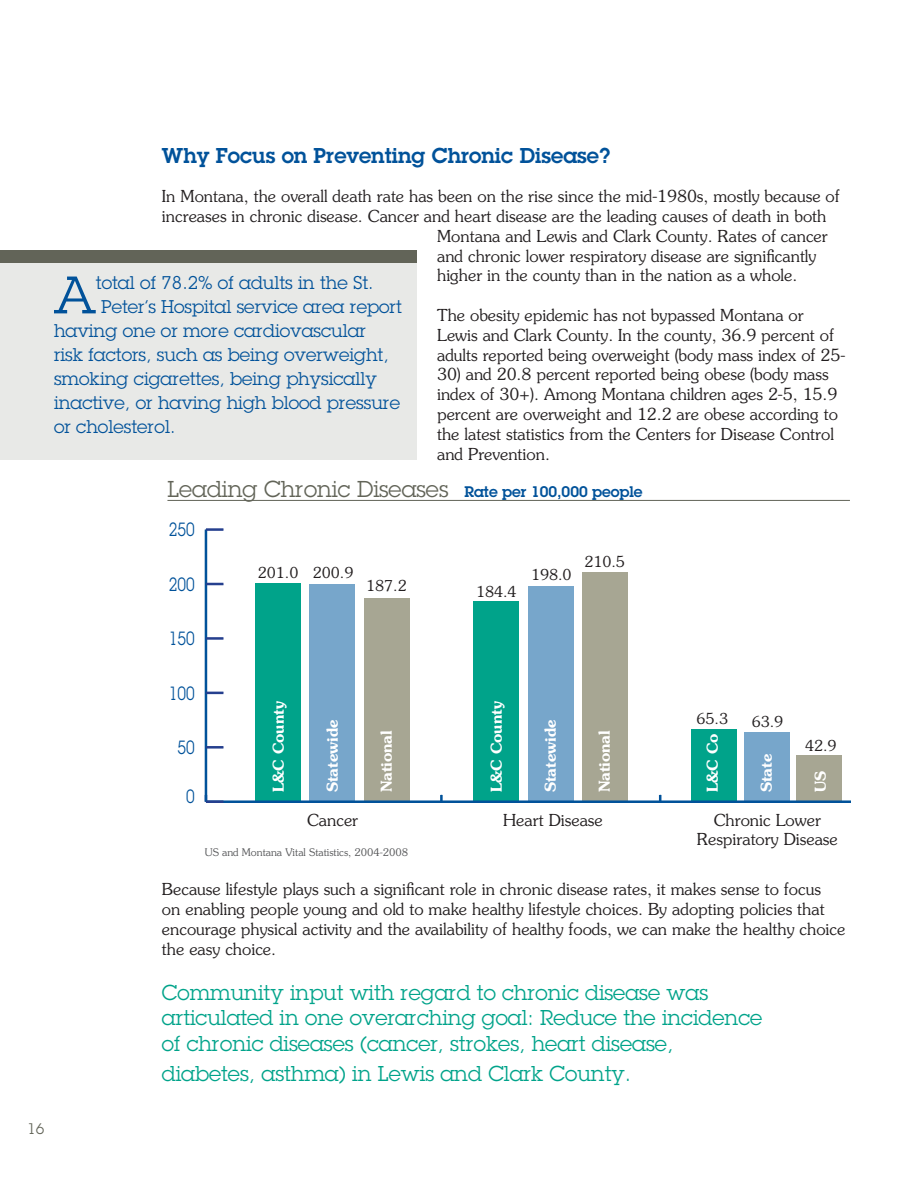
<style>
.page{position:relative;width:918px;height:1188px;background:#fff}
.page>*{position:absolute;margin:0;border:0;box-sizing:border-box;transform-origin:0 0}
.Pull_Quote{font:51.6px "Lubalin Graph";color:#01529a}
.Paragraph_Heading{font:22.5px "Lubalin Graph";color:#626458}
.Body{font:21px/25.5px "Lubalin Graph";color:#00a38a}
.Paragraph_Heading-2{font:600 21px "Lubalin Graph";color:#01529a}
.t1{font:18.75px "Lubalin Graph";color:#01529a;scale:.8 1}
.Pull_Quote-2{font:18px "Lubalin Graph";color:#01529a}
.Body-2{font:300 16.5px/19.8px "Souvenir";color:#231f20}
.Body-3{font:600 15px "Souvenir";color:#fff}
.Body-4{font:300 15px "Souvenir";color:#231f20}
.t2{font:15px "Lubalin Graph";color:#626458}
.Body-5{font:300 10.5px "Souvenir";color:#57585a}
.s1{font-weight:600;font-size:15px;color:#01529a}
</style>
<div class="page">
<div style="left:0;top:251px;width:417px;height:209px;background:#e8e9e7"></div>
<div style="left:0;top:251px;width:417px;height:12px;background:#626458"></div>
<div style="left:364px;top:598px;width:46px;height:204px;background:#a7a693"></div>
<div style="left:582px;top:573px;width:46px;height:229px;background:#a7a693"></div>
<div style="left:796px;top:755px;width:46px;height:47px;background:#a7a693"></div>
<div style="left:310px;top:584px;width:45px;height:218px;background:#77a6cb"></div>
<div style="left:528px;top:586px;width:45px;height:216px;background:#77a6cb"></div>
<div style="left:744px;top:732px;width:46px;height:70px;background:#77a6cb"></div>
<div style="left:255px;top:583px;width:45px;height:219px;background:#00a38a"></div>
<div style="left:473px;top:601px;width:46px;height:201px;background:#00a38a"></div>
<div style="left:691px;top:729px;width:46px;height:73px;background:#00a38a"></div>
<hr style="left:206px;top:800px;width:644px;height:3px;background:#01529a">
<svg style="left:440px;top:795px;width:3px;height:6px"></svg>
<hr style="left:205px;top:530px;width:2px;height:272px;background:#01529a">
<hr style="left:206px;top:800px;width:17px;height:3px;background:#253f8e">
<hr style="left:206px;top:746px;width:17px;height:3px;background:#253f8e">
<svg style="left:206px;top:692px;width:17px;height:2px"></svg>
<hr style="left:206px;top:637px;width:17px;height:3px;background:#253f8e">
<svg style="left:206px;top:583px;width:17px;height:2px"></svg>
<hr style="left:206px;top:528px;width:17px;height:3px;background:#253f8e">
<hr style="left:167px;top:500px;width:683px;height:1px;background:#626458">
<p class="Paragraph_Heading-2" style="left:162px;top:141px;width:450px">Why Focus on Preventing Chronic Disease?</p>
<p class="Body-2" style="left:162px;top:187px;width:679px">In Montana, the overall death rate has been on the rise since the mid-1980s, mostly because of</p>
<p class="Body-2" style="left:162px;top:206px;width:666px">increases in chronic disease. Cancer and heart disease are the leading causes of death in both</p>
<p class="Body-2" style="left:437px;top:226px;width:392px">Montana and Lewis and Clark County. Rates of cancer</p>
<p class="Body-2" style="left:437px;top:246px;width:381px">and chronic lower respiratory disease are significantly</p>
<p class="Body-2" style="left:437px;top:266px;width:362px">higher in the county than in the nation as a whole.</p>
<p class="Body-2" style="left:437px;top:305px;width:410px">The obesity epidemic has not bypassed Montana or<br>Lewis and Clark County. In the county, 36.9 percent of adults reported being overweight (body mass index of 25-</p>
<p class="Body-2" style="left:437px;top:365px;width:402px">30) and 20.8 percent reported being obese (body mass index of 30+). Among Montana children ages 2-5, 15.9 percent are overweight and 12.2 are obese according to the latest statistics from the Centers for Disease Control and Prevention.</p>
<p class="Pull_Quote" style="left:54px;top:263px;width:44px">A</p>
<p class="Pull_Quote-2" style="left:96px;top:272px;width:279px">total of 78.2% of adults in the St.</p>
<p class="Pull_Quote-2" style="left:101px;top:296px;width:302px">Peter’s Hospital service area report</p>
<p class="Pull_Quote-2" style="left:54px;top:320px;width:314px">having one or more cardiovascular</p>
<p class="Pull_Quote-2" style="left:54px;top:344px;width:336px">risk factors, such as being overweight,</p>
<p class="Pull_Quote-2" style="left:54px;top:368px;width:325px">smoking cigarettes, being physically</p>
<p class="Pull_Quote-2" style="left:54px;top:392px;width:348px">inactive, or having high blood pressure</p>
<p class="Pull_Quote-2" style="left:54px;top:416px;width:123px">or cholesterol.</p>
<p class="Paragraph_Heading" style="left:167px;top:475px;width:477px">Leading Chronic Diseases <span class="s1">Rate per 100,000 people</span></p>
<p class="t1" style="left:169px;top:518px;width:34px">250</p>
<p class="t1" style="left:169px;top:572px;width:34px">200</p>
<p class="t1" style="left:169px;top:627px;width:34px">150</p>
<p class="Body-4" style="left:258px;top:564px;width:42px">201.0</p>
<p class="Body-4" style="left:313px;top:564px;width:42px">200.9</p>
<p class="Body-4" style="left:366px;top:577px;width:42px">187.2</p>
<p class="Body-4" style="left:476px;top:582px;width:42px">184.4</p>
<p class="Body-4" style="left:531px;top:566px;width:42px">198.0</p>
<p class="Body-4" style="left:584px;top:553px;width:42px">210.5</p>
<p class="t2" style="left:27px;top:1119px;width:19px">16</p>
<p class="t1" style="left:169px;top:681px;width:34px">100</p>
<p class="t1" style="left:178px;top:736px;width:23px">50</p>
<p class="t1" style="left:186px;top:785px;width:12px">0</p>
<p class="Body-3" style="left:269px;top:792px;width:93px;rotate:-90deg">L&amp;C County</p>
<p class="Body-3" style="left:323px;top:792px;width:74px;rotate:-90deg">Statewide</p>
<p class="Body-2" style="left:307px;top:810px;width:53px">Cancer</p>
<p class="Body-3" style="left:377px;top:792px;width:64px;rotate:-90deg">National</p>
<p class="Body-5" style="left:205px;top:846px;width:205px">US and Montana Vital Statistics, 2004-2008</p>
<p class="Body-3" style="left:487px;top:792px;width:93px;rotate:-90deg">L&amp;C County</p>
<p class="Body-4" style="left:697px;top:710px;width:33px">65.3</p>
<p class="Body-4" style="left:752px;top:713px;width:33px">63.9</p>
<p class="Body-3" style="left:541px;top:792px;width:74px;rotate:-90deg">Statewide</p>
<p class="Body-3" style="left:595px;top:792px;width:64px;rotate:-90deg">National</p>
<p class="Body-3" style="left:703px;top:792px;width:60px;rotate:-90deg">L&amp;C Co</p>
<p class="Body-3" style="left:757px;top:792px;width:40px;rotate:-90deg">State</p>
<p class="Body-4" style="left:805px;top:736px;width:33px">42.9</p>
<p class="Body-3" style="left:811px;top:792px;width:23px;rotate:-90deg">US</p>
<p class="Body-2" style="left:503px;top:810px;width:101px">Heart Disease</p>
<p class="Body-2" style="left:697px;top:810px;width:142px;text-align:center">Chronic Lower<br>Respiratory Disease</p>
<p class="Body-2" style="left:162px;top:880px;width:685px">Because lifestyle plays such a significant role in chronic disease rates, it makes sense to focus<br>on enabling people young and old to make healthy lifestyle choices. By adopting policies that encourage physical activity and the availability of healthy foods, we can make the healthy choice the easy choice.</p>
<p class="Body" style="left:162px;top:980px;width:602px">Community input with regard to chronic disease was articulated in one overarching goal: Reduce the incidence of chronic diseases (cancer, strokes, heart disease,</p>
<p class="Body" style="left:162px;top:1061px;width:471px">diabetes, asthma) in Lewis and Clark County.</p>
</div>
